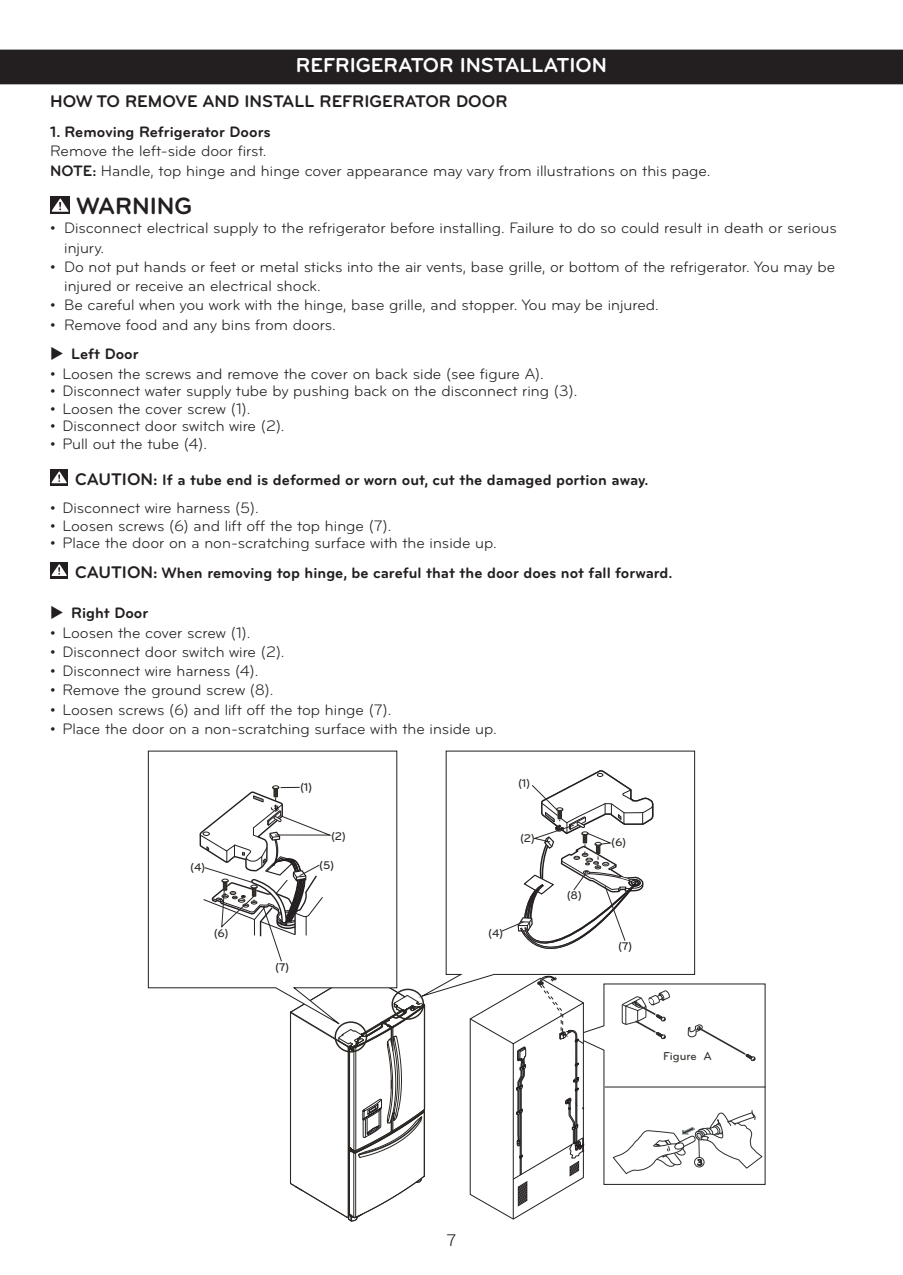
<style>
.page{position:relative;width:903px;height:1275px;background:#fff}
.page>*{position:absolute;margin:0;border:0;box-sizing:border-box;transform-origin:0 0}
.t1{font:700 24.5px "Bryant LG";color:#231f20}
.BANDAS_NEGRAS{font:700 21px "Bryant LG";color:#fff}
.Subtitulos{font:700 17.5px "Bryant LG";color:#231f20}
.t2{font:17.5px "Bryant LG";color:#231f20}
.bullets{font:15.75px/19.2px "Bryant LG";color:#231f20}
.bullets-2{font:700 15.75px "Bryant LG";color:#231f20}
.Bullet_title{font:700 15.75px "Bryant LG";color:#231f20}
.t3{font:500 11.9px "Bryant LG";color:#353831}
.t4{font:500 11.55px "Bryant LG";color:#2a2723}
.t5{font:500 11.55px "Bryant LG";color:#231f20}
.t6{font:500 8.75px "Bryant LG";color:#2c2e30}
.s1{font-weight:700}
.s2{font-size:17.5px}
</style>
<div class="page">
<div style="left:0;top:50px;width:903px;height:34px;background:#231f20"></div>
<div style="left:50px;top:196px;width:20px;height:18px;background:#231f20"></div>
<svg style="left:52px;top:199px;width:17px;height:13px"></svg>
<svg style="left:50px;top:469px;width:18px;height:16px"></svg>
<svg style="left:52px;top:471px;width:15px;height:12px"></svg>
<div style="left:50px;top:562px;width:18px;height:16px;background:#231f20"></div>
<svg style="left:52px;top:564px;width:15px;height:12px"></svg>
<hr style="left:424px;top:1111px;width:1px;height:65px;background:#2a2723">
<hr style="left:290px;top:1012px;width:1px;height:171px;background:#2a2723">
<svg style="left:291px;top:970px;width:134px;height:188px"></svg>
<svg style="left:148px;top:750px;width:249px;height:278px"></svg>
<svg style="left:417px;top:750px;width:278px;height:248px"></svg>
<svg style="left:469px;top:769px;width:297px;height:451px"></svg>
<hr style="left:355px;top:1153px;width:1px;height:64px;background:#2a2723">
<hr style="left:353px;top:1153px;width:1px;height:64px;background:#2a2723">
<hr style="left:349px;top:1151px;width:1px;height:63px;background:#2a2723">
<hr style="left:348px;top:1047px;width:1px;height:171px;background:#2a2723">
<svg style="left:290px;top:1175px;width:135px;height:47px"></svg>
<div style="left:391px;top:989px;width:33px;height:31px;border:1px solid #2a2723;border-radius:50%"></div>
<div style="left:334px;top:1021px;width:33px;height:31px;border:1px solid #2a2723;border-radius:50%"></div>
<svg style="left:199px;top:786px;width:136px;height:176px"></svg>
<p class="BANDAS_NEGRAS" style="left:296px;top:52px;width:313px">REFRIGERATOR INSTALLATION</p>
<p class="Subtitulos" style="left:50px;top:91px;width:459px">HOW TO REMOVE AND INSTALL REFRIGERATOR DOOR</p>
<p class="bullets-2" style="left:50px;top:122px;width:222px">1. Removing Refrigerator Doors</p>
<p class="bullets" style="left:50px;top:142px;width:218px">Remove the left-side door first.</p>
<p class="bullets" style="left:50px;top:161px;width:662px"><span class="s1">NOTE:</span> Handle, top hinge and hinge cover appearance may vary from illustrations on this page.</p>
<p class="t1" style="left:76px;top:191px;width:117px">WARNING</p>
<p class="bullets" style="left:64px;top:219px;width:774px;text-indent:-14px">• Disconnect electrical supply to the refrigerator before installing. Failure to do so could result in death or serious injury.</p>
<p class="bullets" style="left:64px;top:257px;width:772px;text-indent:-14px">• Do not put hands or feet or metal sticks into the air vents, base grille, or bottom of the refrigerator. You may be injured or receive an electrical shock.</p>
<p class="bullets" style="left:50px;top:296px;width:610px">• Be careful when you work with the hinge, base grille, and stopper. You may be injured.</p>
<p class="bullets" style="left:50px;top:315px;width:287px">• Remove food and any bins from doors.</p>
<p class="Bullet_title" style="left:71px;top:344px;width:69px">Left Door</p>
<p class="bullets" style="left:50px;top:364px;width:495px">• Loosen the screws and remove the cover on back side (see figure A).</p>
<p class="bullets" style="left:50px;top:381px;width:529px">• Disconnect water supply tube by pushing back on the disconnect ring (3).</p>
<p class="bullets" style="left:50px;top:399px;width:202px">• Loosen the cover screw (1).</p>
<p class="bullets" style="left:50px;top:416px;width:236px">• Disconnect door switch wire (2).</p>
<p class="bullets" style="left:50px;top:434px;width:158px">• Pull out the tube (4).</p>
<p class="bullets-2" style="left:75px;top:470px;width:575px"><span class="s2">CAUTION:</span> If a tube end is deformed or worn out, cut the damaged portion away.</p>
<p class="bullets" style="left:50px;top:499px;width:210px">• Disconnect wire harness (5).</p>
<p class="bullets" style="left:50px;top:516px;width:343px">• Loosen screws (6) and lift off the top hinge (7).</p>
<p class="bullets" style="left:50px;top:534px;width:448px">• Place the door on a non-scratching surface with the inside up.</p>
<p class="bullets-2" style="left:75px;top:563px;width:599px"><span class="s2">CAUTION:</span> When removing top hinge, be careful that the door does not fall forward.</p>
<p class="Bullet_title" style="left:71px;top:603px;width:79px">Right Door</p>
<p class="bullets" style="left:50px;top:623px;width:202px">• Loosen the cover screw (1).</p>
<p class="bullets" style="left:50px;top:642px;width:236px">• Disconnect door switch wire (2).</p>
<p class="bullets" style="left:50px;top:661px;width:210px">• Disconnect wire harness (4).</p>
<p class="bullets" style="left:50px;top:681px;width:225px">• Remove the ground screw (8).</p>
<p class="bullets" style="left:50px;top:700px;width:343px">• Loosen screws (6) and lift off the top hinge (7).</p>
<p class="bullets" style="left:50px;top:719px;width:448px">• Place the door on a non-scratching surface with the inside up.</p>
<p class="t4" style="left:190px;top:860px;width:17px">(4)</p>
<p class="t4" style="left:214px;top:926px;width:16px">(6)</p>
<p class="t5" style="left:300px;top:780px;width:14px">(1)</p>
<p class="t4" style="left:331px;top:829px;width:16px">(2)</p>
<p class="t5" style="left:319px;top:858px;width:16px">(5)</p>
<p class="t5" style="left:275px;top:960px;width:16px">(7)</p>
<p class="t4" style="left:518px;top:776px;width:14px">(1)</p>
<p class="t4" style="left:520px;top:831px;width:16px">(2)</p>
<p class="t4" style="left:488px;top:926px;width:17px">(4)</p>
<p class="t4" style="left:567px;top:888px;width:17px">(8)</p>
<p class="t4" style="left:611px;top:835px;width:16px">(6)</p>
<p class="t5" style="left:618px;top:939px;width:16px">(7)</p>
<p class="t2" style="left:447px;top:1230px;width:11px">7</p>
<p class="t3" style="left:663px;top:1049px;width:50px">Figure A</p>
<p class="t6" style="left:697px;top:1157px;width:7px">3</p>
</div>
